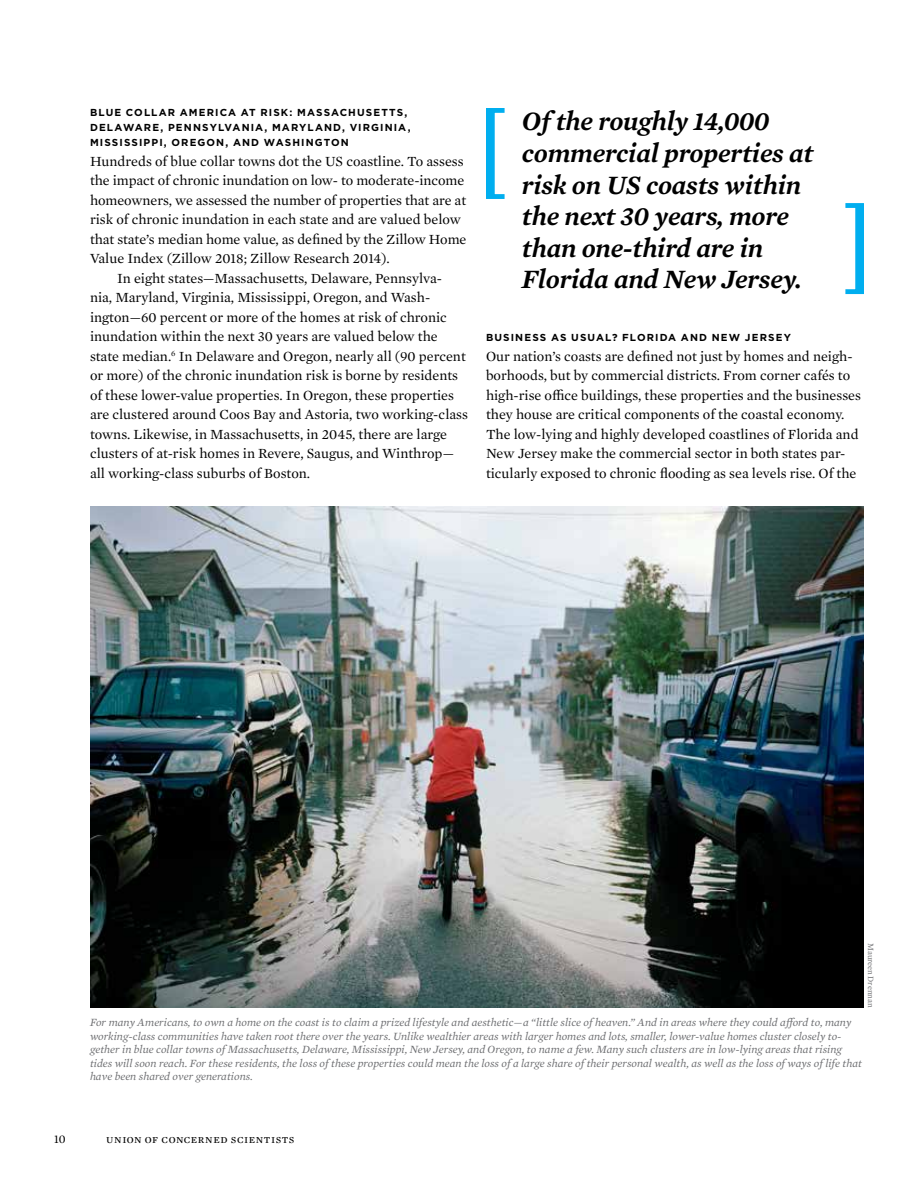
<style>
.page{position:relative;width:918px;height:1188px;background:#fff}
.page>*{position:absolute;margin:0;border:0;box-sizing:border-box;transform-origin:0 0}
.t1{font:italic 600 27px/31.5px "Mercury Text G1";letter-spacing:-.01em;color:#000}
.t2{font:14.25px/19.5px "Mercury Text G1";color:#000}
.t3{font:12px "Mercury Text G1";letter-spacing:.045em;color:#000}
.t4{font:italic 11.25px/13.5px "Mercury Text G1";color:#6d6e71}
.t5{font:700 10.2px/15px "Gotham";letter-spacing:.11em;color:#000}
.t6{font:8.25px "Mercury Text G1";color:#6d6e71}
</style>
<div class="page">
<svg style="left:486px;top:108px;width:19px;height:91px"></svg>
<svg style="left:845px;top:203px;width:19px;height:92px"></svg>
<img style="left:90px;top:506px;width:774px;height:501px">
<p class="t5" style="left:90px;top:105px;width:322px">BLUE COLLAR AMERICA AT RISK: MASSACHUSETTS,<br>DELAWARE, PENNSYLVANIA, MARYLAND, VIRGINIA,<br>MISSISSIPPI, OREGON, AND WASHINGTON</p>
<p class="t2" style="left:90px;top:150px;width:375px">Hundreds of blue collar towns dot the US coastline. To assess</p>
<p class="t2" style="left:90px;top:170px;width:376px">the impact of chronic inundation on low- to moderate-income</p>
<p class="t2" style="left:90px;top:189px;width:378px">homeowners, we assessed the number of properties that are at</p>
<p class="t2" style="left:90px;top:209px;width:373px">risk of chronic inundation in each state and are valued below</p>
<p class="t2" style="left:90px;top:228px;width:378px">that state’s median home value, as defined by the Zillow Home</p>
<p class="t2" style="left:90px;top:248px;width:301px">Value Index (Zillow 2018; Zillow Research 2014).</p>
<p class="t2" style="left:117px;top:267px;width:327px">In eight states—Massachusetts, Delaware, Pennsylva-</p>
<p class="t2" style="left:90px;top:287px;width:342px">nia, Maryland, Virginia, Mississippi, Oregon, and Wash-</p>
<p class="t2" style="left:90px;top:306px;width:358px">ington—60 percent or more of the homes at risk of chronic</p>
<p class="t2" style="left:90px;top:326px;width:349px">inundation within the next 30 years are valued below the</p>
<p class="t2" style="left:90px;top:345px;width:377px">state median.<sup>6</sup> In Delaware and Oregon, nearly all (90 percent</p>
<p class="t2" style="left:90px;top:365px;width:370px">or more) of the chronic inundation risk is borne by residents</p>
<p class="t2" style="left:90px;top:384px;width:366px">of these lower-value properties. In Oregon, these properties</p>
<p class="t2" style="left:90px;top:404px;width:379px">are clustered around Coos Bay and Astoria, two working-class</p>
<p class="t2" style="left:90px;top:423px;width:359px">towns. Likewise, in Massachusetts, in 2045, there are large</p>
<p class="t2" style="left:90px;top:443px;width:366px">clusters of at-risk homes in Revere, Saugus, and Winthrop—</p>
<p class="t2" style="left:90px;top:462px;width:222px">all working-class suburbs of Boston.</p>
<h1 class="t1" style="left:522px;top:104px;width:293px">Of the roughly 14,000 commercial properties at risk on US coasts within the next 30 years, more than one-third are in<br>Florida and New Jersey.</h1>
<p class="t5" style="left:486px;top:330px;width:306px">BUSINESS AS USUAL? FLORIDA AND NEW JERSEY</p>
<p class="t2" style="left:486px;top:345px;width:376px">Our nation’s coasts are defined not just by homes and neigh&shy;borhoods, but by commercial districts. From corner cafés to high-rise office buildings, these properties and the businesses they house are critical components of the coastal economy.<br>The low-lying and highly developed coastlines of Florida and New Jersey make the commercial sector in both states par&shy;ticularly exposed to chronic flooding as sea levels rise. Of the</p>
<p class="t6" style="left:877px;top:943px;width:66px;rotate:90deg">Maureen Drennan</p>
<p class="t4" style="left:90px;top:1015px;width:774px">For many Americans, to own a home on the coast is to claim a prized lifestyle and aesthetic—a “little slice of heaven.” And in areas where they could afford to, many working-class communities have taken root there over the years. Unlike wealthier areas with larger homes and lots, smaller, lower-value homes cluster closely to&shy;gether in blue collar towns of Massachusetts, Delaware, Mississippi, New Jersey, and Oregon, to name a few. Many such clusters are in low-lying areas that rising tides will soon reach. For these residents, the loss of these properties could mean the loss of a large share of their personal wealth, as well as the loss of ways of life that have been shared over generations.</p>
<p class="t3" style="left:54px;top:1130px;width:13px">10</p>
<p class="t3" style="left:106px;top:1130px;width:190px">union of concerned scientists</p>
</div>
